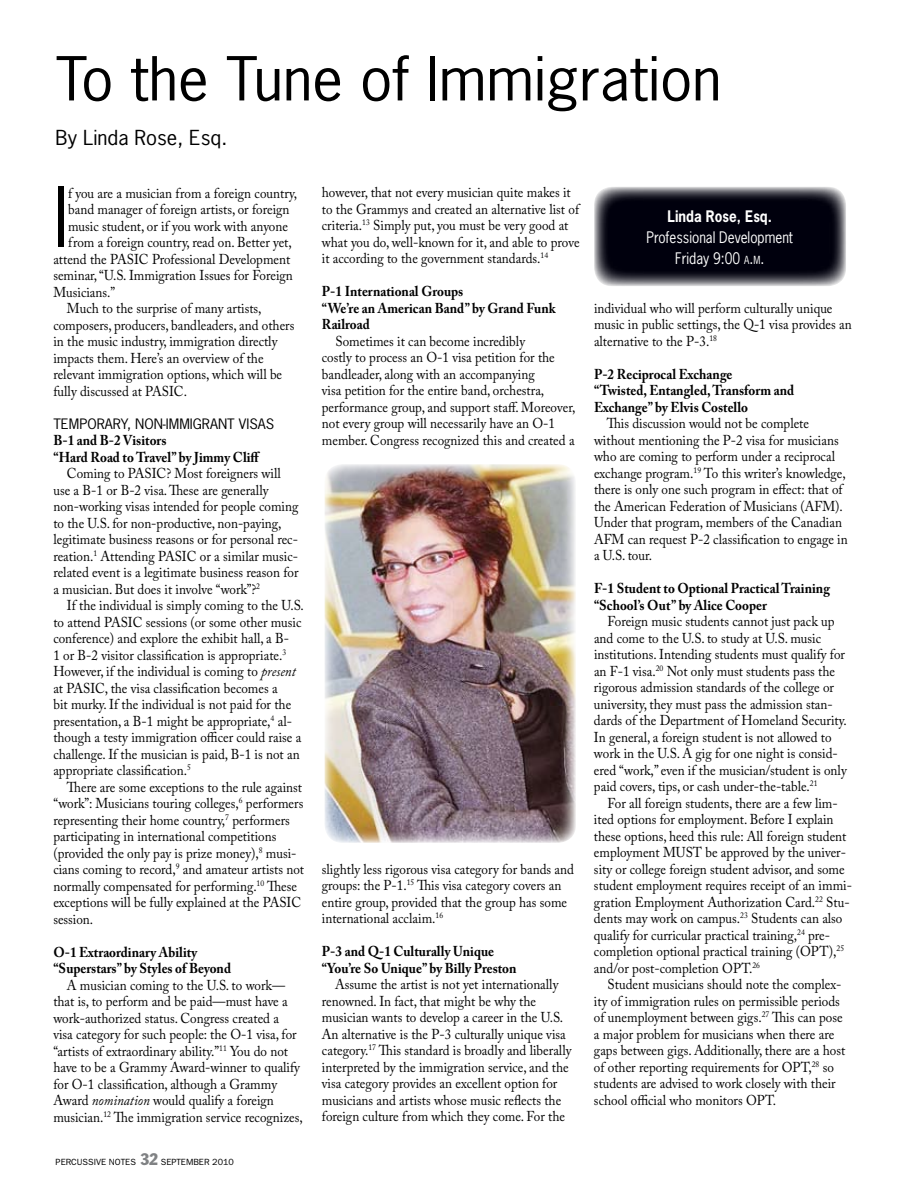
<style>
.page{position:relative;width:918px;height:1188px;background:#fff}
.page>*{position:absolute;margin:0;border:0;box-sizing:border-box;transform-origin:0 0}
.t1{font:77.85px "News Gothic Std";color:#000;scale:.92 1}
.t2{font:57px "News Gothic Std";color:#000;scale:1.05 1}
.t3{font:19.5px "News Gothic Std";color:#000;scale:1.05 1}
.t4{font:15px/21px "News Gothic Std";color:#fff;text-align:center;scale:.9 1}
.t5{font:700 15px "News Gothic Std";color:#fff;scale:.9 1}
.t6{font:14.25px/16.5px "Adobe Caslon Pro";color:#000;scale:.92 1}
.t7{font:700 14.25px/16.5px "Adobe Caslon Pro";color:#000;scale:.92 1}
.t8{font:13.5px "News Gothic Std";color:#000;scale:1.05 1}
.t9{font:9px "Franklin Gothic";color:#000}
.s1{font-style:italic}
.s2{font-size:10.5px}
.s3{font-stretch:condensed;font-size:16.5px;color:#808284}
</style>
<div class="page">
<img style="left:325px;top:464px;width:251px;height:379px;border-radius:18px">
<svg style="left:594px;top:187px;width:252px;height:99px;background:#20202c"></svg>
<h2 class="t2" style="left:56px;top:42px;width:636px">To the Tune of Immigration</h2>
<h3 class="t3" style="left:56px;top:126px;width:165px">By Linda Rose, Esq.</h3>
<p class="t6" style="left:322px;top:184px;width:282px">however, that not every musician quite makes it to the Grammys and created an alternative list of criteria.<sup>13</sup> Simply put, you must be very good at what you do, well-known for it, and able to prove it according to the government standards.<sup>14</sup></p>
<p class="t7" style="left:322px;top:283px;width:256px">P-1 International Groups<br>“We’re an American Band” by Grand Funk<br>Railroad</p>
<p class="t6" style="left:322px;top:332px;width:277px;text-indent:14px">Sometimes it can become incredibly<br>costly to process an O-1 visa petition for the bandleader, along with an accompanying<br>visa petition for the entire band, orchestra, performance group, and support staff. Moreover, not every group will necessarily have an O-1 member. Congress recognized this and created a</p>
<h1 class="t1" style="left:53px;top:168px;width:18px">I</h1>
<p class="t6" style="left:68px;top:185px;width:250px">f you are a musician from a foreign country,</p>
<p class="t6" style="left:68px;top:201px;width:242px">band manager of foreign artists, or foreign</p>
<p class="t6" style="left:68px;top:218px;width:240px">music student, or if you work with anyone</p>
<p class="t6" style="left:68px;top:234px;width:245px">from a foreign country, read on. Better yet,</p>
<p class="t6" style="left:53px;top:251px;width:259px">attend the PASIC Professional Development</p>
<p class="t6" style="left:53px;top:267px;width:262px">seminar, “U.S. Immigration Issues for Foreign</p>
<p class="t6" style="left:53px;top:284px;width:69px">Musicians.”</p>
<p class="t6" style="left:67px;top:300px;width:213px">Much to the surprise of many artists,</p>
<p class="t6" style="left:53px;top:317px;width:263px">composers, producers, bandleaders, and others</p>
<p class="t6" style="left:53px;top:333px;width:245px">in the music industry, immigration directly</p>
<p class="t6" style="left:53px;top:350px;width:230px">impacts them. Here’s an overview of the</p>
<p class="t6" style="left:53px;top:366px;width:250px">relevant immigration options, which will be</p>
<p class="t6" style="left:53px;top:383px;width:147px">fully discussed at PASIC.</p>
<p class="t8" style="left:53px;top:415px;width:212px">TEMPORARY, NON-IMMIGRANT VISAS</p>
<p class="t7" style="left:53px;top:432px;width:226px">B-1 and B-2 Visitors<br>“Hard Road to Travel” by Jimmy Cliff</p>
<p class="t6" style="left:53px;top:465px;width:268px;text-indent:14px">Coming to PASIC? Most foreigners will use a B-1 or B-2 visa. These are generally non-working visas intended for people coming to the U.S. for non-productive, non-paying, legitimate business reasons or for personal rec&shy;reation.<sup>1</sup> Attending PASIC or a similar music&shy;related event is a legitimate business reason for a musician. But does it involve “work”?<sup>2</sup></p>
<p class="t6" style="left:53px;top:597px;width:274px;text-indent:14px">If the individual is simply coming to the U.S. to attend PASIC sessions (or some other music conference) and explore the exhibit hall, a B-<br>1 or B-2 visitor classification is appropriate.<sup>3<br></sup>However, if the individual is coming to <span class="s1">present </span>at PASIC, the visa classification becomes a<br>bit murky. If the individual is not paid for the presentation, a B-1 might be appropriate,<sup>4</sup> al&shy;though a testy immigration officer could raise a challenge. If the musician is paid, B-1 is not an appropriate classification.<sup>5</sup></p>
<p class="t6" style="left:53px;top:779px;width:274px;text-indent:14px">There are some exceptions to the rule against “work”: Musicians touring colleges,<sup>6</sup> performers representing their home country,<sup>7</sup> performers participating in international competitions (provided the only pay is prize money),<sup>8</sup> musi&shy;cians coming to record,<sup>9</sup> and amateur artists not normally compensated for performing.<sup>10</sup> These exceptions will be fully explained at the PASIC session.</p>
<p class="t7" style="left:53px;top:944px;width:195px">O-1 Extraordinary Ability “Superstars” by Styles of Beyond</p>
<p class="t6" style="left:53px;top:977px;width:273px;text-indent:14px">A musician coming to the U.S. to work— that is, to perform and be paid—must have a work-authorized status. Congress created a<br>visa category for such people: the O-1 visa, for “artists of extraordinary ability.”<sup>11</sup> You do not have to be a Grammy Award-winner to qualify for O-1 classification, although a Grammy Award <span class="s1">nomination</span> would qualify a foreign musician.<sup>12</sup> The immigration service recognizes,</p>
<p class="t5" style="left:668px;top:207px;width:118px">Linda Rose, Esq.</p>
<p class="t4" style="left:646px;top:227px;width:164px">Professional Development<br>Friday 9:00 <span class="s2">a</span>.<span class="s2">m</span>.</p>
<p class="t6" style="left:594px;top:299px;width:282px">individual who will perform culturally unique music in public settings, the Q-1 visa provides an alternative to the P-3.<sup>18</sup></p>
<p class="t7" style="left:594px;top:365px;width:219px">P-2 Reciprocal Exchange<br>“Twisted, Entangled, Transform and<br>Exchange” by Elvis Costello</p>
<p class="t6" style="left:594px;top:415px;width:277px;text-indent:13px">This discussion would not be complete without mentioning the P-2 visa for musicians who are coming to perform under a reciprocal exchange program.<sup>19</sup> To this writer’s knowledge, there is only one such program in effect: that of the American Federation of Musicians (AFM).<br>Under that program, members of the Canadian AFM can request P-2 classification to engage in a U.S. tour.</p>
<p class="t7" style="left:594px;top:580px;width:258px">F-1 Student to Optional Practical Training “School’s Out” by Alice Cooper</p>
<p class="t6" style="left:594px;top:613px;width:276px;text-indent:14px">Foreign music students cannot just pack up and come to the U.S. to study at U.S. music institutions. Intending students must qualify for an F-1 visa.<sup>20</sup> Not only must students pass the rigorous admission standards of the college or university, they must pass the admission stan&shy;dards of the Department of Homeland Security.<br>In general, a foreign student is not allowed to work in the U.S. A gig for one night is consid&shy;ered “work,” even if the musician/student is only paid covers, tips, or cash under-the-table.<sup>21</sup></p>
<p class="t6" style="left:594px;top:794px;width:282px;text-indent:13px">For all foreign students, there are a few lim&shy;ited options for employment. Before I explain these options, heed this rule: All foreign student employment MUST be approved by the univer&shy;sity or college foreign student advisor, and some student employment requires receipt of an immi&shy;gration Employment Authorization Card.<sup>22</sup> Stu&shy;dents may work on campus.<sup>23</sup> Students can also qualify for curricular practical training,<sup>24</sup> pre&shy;completion optional practical training (OPT),<sup>25 </sup>and/or post-completion OPT.<sup>26</sup></p>
<p class="t6" style="left:594px;top:976px;width:275px;text-indent:14px">Student musicians should note the complex&shy;ity of immigration rules on permissible periods of unemployment between gigs.<sup>27</sup> This can pose a major problem for musicians when there are gaps between gigs. Additionally, there are a host of other reporting requirements for OPT,<sup>28</sup> so students are advised to work closely with their school official who monitors OPT.</p>
<p class="t6" style="left:322px;top:860px;width:275px">slightly less rigorous visa category for bands and groups: the P-1.<sup>15</sup> This visa category covers an entire group, provided that the group has some international acclaim.<sup>16</sup></p>
<p class="t7" style="left:322px;top:943px;width:213px">P-3 and Q-1 Culturally Unique “You’re So Unique” by Billy Preston</p>
<p class="t6" style="left:322px;top:976px;width:273px;text-indent:13px">Assume the artist is not yet internationally renowned. In fact, that might be why the musician wants to develop a career in the U.S.<br>An alternative is the P-3 culturally unique visa category.<sup>17</sup> This standard is broadly and liberally interpreted by the immigration service, and the visa category provides an excellent option for musicians and artists whose music reflects the foreign culture from which they come. For the</p>
<p class="t9" style="left:56px;top:1157px;width:108px">PERCUSSIVE NOTES <span class="s3">32</span> SEP</p>
<p class="t9" style="left:176px;top:1157px;width:59px">TEMBER 2010</p>
</div>
